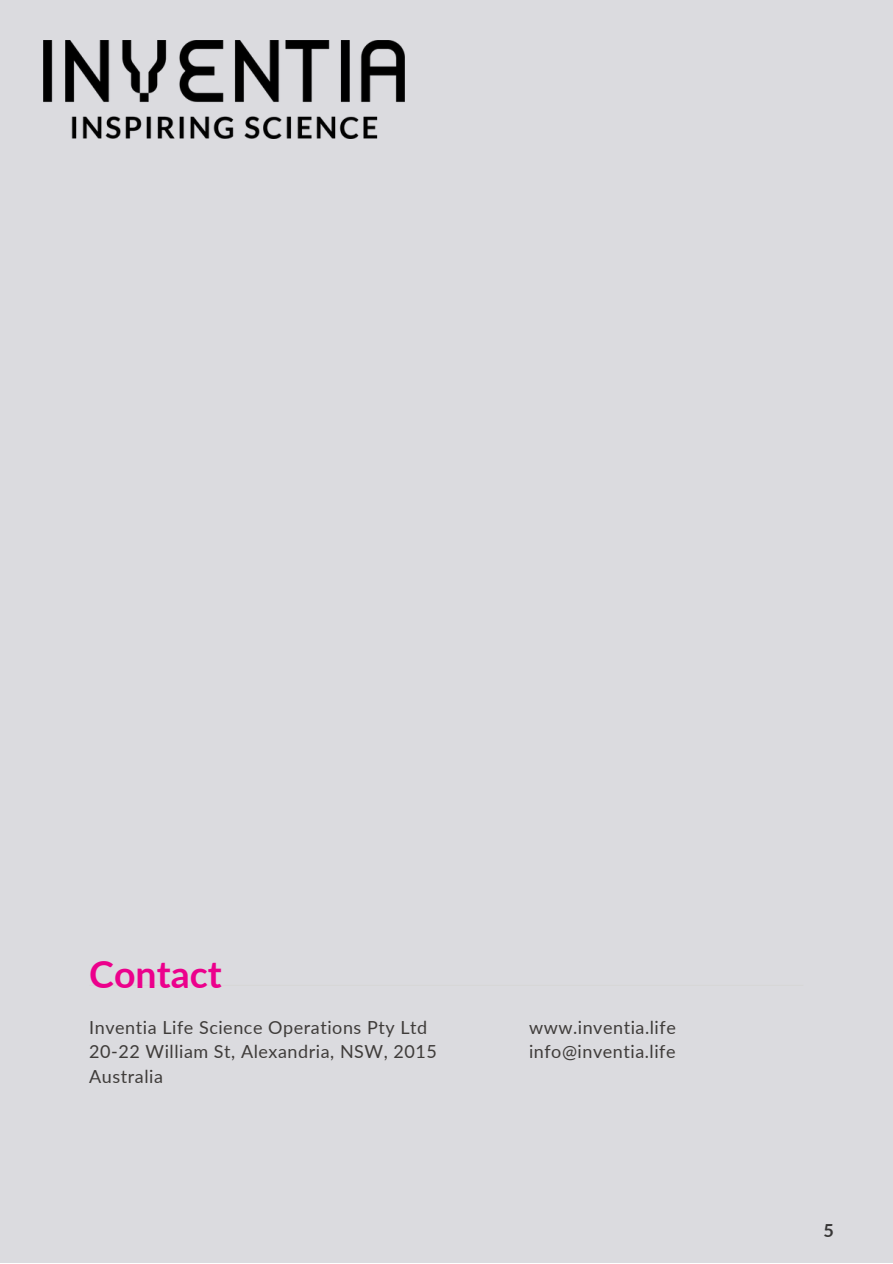
<style>
.page{position:relative;width:893px;height:1264px;background:#fff}
.page>*{position:absolute;margin:0;border:0;box-sizing:border-box;transform-origin:0 0}
.t1{font:700 37.5px "Lato";color:#ec008c}
.t2{font:18px "Lato";letter-spacing:.03em;color:#3f3c3a}
.t3{font:700 18px "Lato";color:#373636}
</style>
<div class="page">
<div style="left:0;top:0;width:892px;height:1262px;background:#dbdbdf"></div>
<hr style="left:90px;top:984px;width:712px;height:1px;background:#d7d7d7">
<img style="left:43px;top:40px;width:361px;height:98px">
<p class="t1" style="left:89px;top:950px;width:134px">Contact</p>
<p class="t2" style="left:89px;top:1015px;width:339px">Inventia Life Science Operations Pty Ltd</p>
<p class="t2" style="left:89px;top:1040px;width:349px">20-22 William St, Alexandria, NSW, 2015</p>
<p class="t2" style="left:89px;top:1065px;width:75px">Australia</p>
<p class="t2" style="left:529px;top:1015px;width:148px">www.inventia.life</p>
<p class="t2" style="left:529px;top:1040px;width:148px">info@inventia.life</p>
<p class="t3" style="left:823px;top:1219px;width:12px">5</p>
</div>
